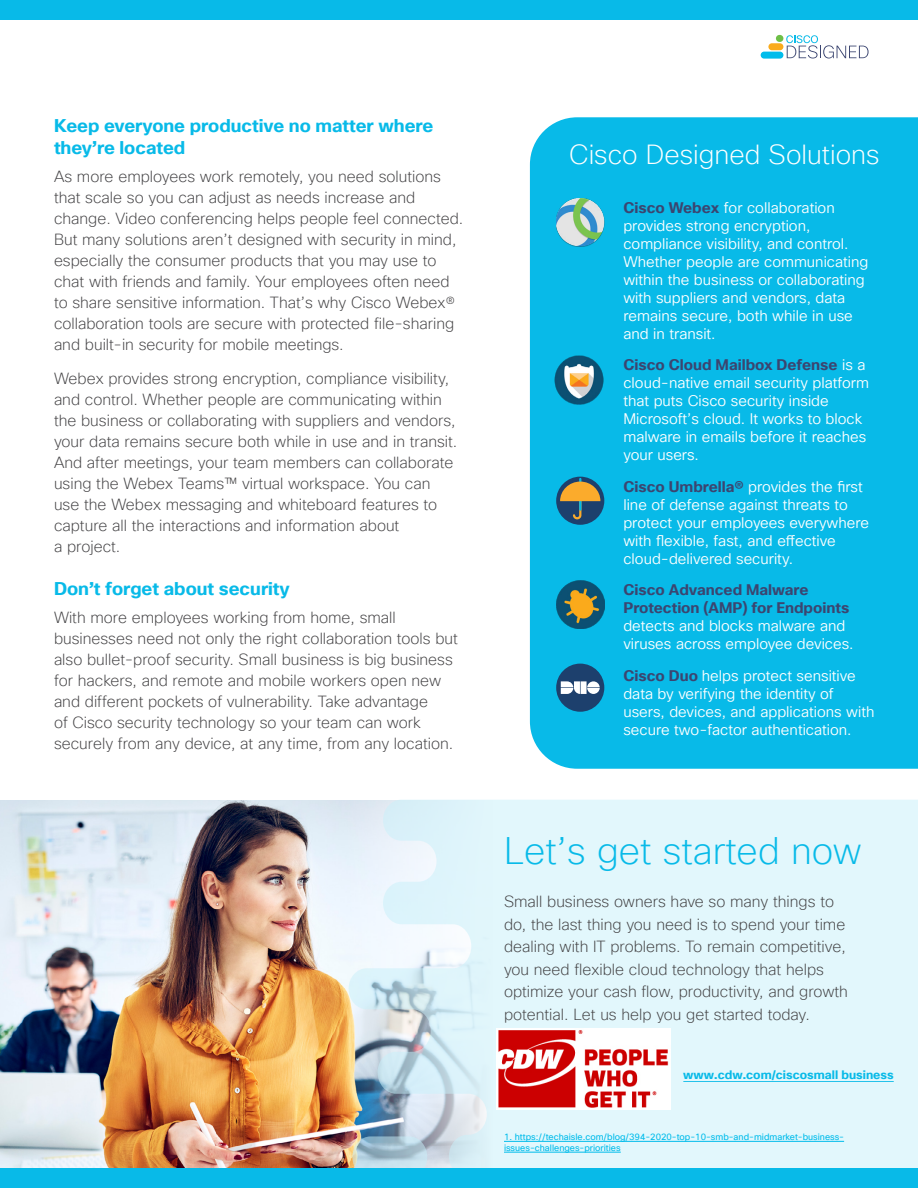
<style>
.page{position:relative;width:918px;height:1188px;background:#fff}
.page>*{position:absolute;margin:0;border:0;box-sizing:border-box;transform-origin:0 0}
.t1{font:200 37.5px "Cisco Sans TT";color:#08bae8}
.t2{font:200 27px "Cisco Sans TT";color:#fff}
.t3{font:700 18px/22.5px "Cisco Sans TT";color:#08bae8}
.t4{font:200 15.75px/21px "Cisco Sans TT";color:#414042}
.t5{font:15px/18px "Cisco Sans TT Light";color:#fff}
.t6{font:700 15px/18px "Cisco Sans TT";color:#3b4570}
.t7{font:700 12px "Cisco Sans TT";color:#08bae8}
.t8{font:9px/10.8px "Cisco Sans TT";color:#00bceb}
.s1{font-family:"Cisco Sans TT";font-weight:700;color:#3b4570}
.s2{font-family:"Cisco Sans TT Light";font-weight:400;color:#fff}
</style>
<div class="page">
<img style="left:0;top:800px;width:326px;height:368px">
<svg style="left:326px;top:800px;width:23px;height:368px"></svg>
<svg style="left:349px;top:800px;width:569px;height:368px;background:#def2f7"></svg>
<div style="left:530px;top:117px;width:388px;height:652px;background:#08bae8"></div>
<svg style="left:786px;top:35px;width:83px;height:23px"></svg>
<div style="left:761px;top:52px;width:22px;height:7px;background:#00bceb;border-radius:4px"></div>
<div style="left:768px;top:43px;width:15px;height:7px;background:#faab1c;border-radius:4px"></div>
<div style="left:776px;top:35px;width:7px;height:7px;background:#6ebf47;border-radius:4px"></div>
<div style="left:0;top:0;width:918px;height:19px;background:#08bae8"></div>
<img style="left:556px;top:198px;width:48px;height:48px">
<div style="left:556px;top:477px;width:48px;height:48px;background:#1d406d;border-radius:50%"></div>
<hr style="left:579px;top:479px;width:2px;height:31px;background:#01bcea">
<svg style="left:560px;top:482px;width:40px;height:39px"></svg>
<div style="left:556px;top:664px;width:48px;height:48px;background:#1d406d;border-radius:50%"></div>
<svg style="left:561px;top:681px;width:39px;height:13px"></svg>
<img style="left:556px;top:580px;width:48px;height:48px">
<img style="left:548px;top:351px;width:65px;height:57px">
<div style="left:0;top:1168px;width:918px;height:20px;background:#08bae8"></div>
<hr style="left:504px;top:1141px;width:340px;height:1px;background:#00bceb">
<hr style="left:504px;top:1152px;width:117px;height:1px;background:#00bceb">
<hr style="left:683px;top:1081px;width:211px;height:1px;background:#08bae8">
<img style="left:497px;top:1028px;width:173px;height:81px">
<p class="t3" style="left:54px;top:114px;width:381px">Keep everyone productive no matter where they’re located</p>
<p class="t4" style="left:54px;top:166px;width:411px">As more employees work remotely, you need solutions that scale so you can adjust as needs increase and change. Video conferencing helps people feel connected.<br>But many solutions aren’t designed with security in mind, especially the consumer products that you may use to chat with friends and family. Your employees often need to share sensitive information. That’s why Cisco Webex® collaboration tools are secure with protected file-sharing and built-in security for mobile meetings.</p>
<p class="t4" style="left:54px;top:369px;width:405px">Webex provides strong encryption, compliance visibility, and control. Whether people are communicating within the business or collaborating with suppliers and vendors, your data remains secure both while in use and in transit.<br>And after meetings, your team members can collaborate using the Webex Teams™ virtual workspace. You can use the Webex messaging and whiteboard features to capture all the interactions and information about<br>a project.</p>
<p class="t3" style="left:54px;top:578px;width:237px">Don’t forget about security</p>
<p class="t4" style="left:54px;top:607px;width:406px">With more employees working from home, small businesses need not only the right collaboration tools but also bullet-proof security. Small business is big business for hackers, and remote and mobile workers open new and different pockets of vulnerability. Take advantage<br>of Cisco security technology so your team can work securely from any device, at any time, from any location.</p>
<h2 class="t2" style="left:569px;top:137px;width:312px">Cisco Designed Solutions</h2>
<p class="t5" style="left:623px;top:199px;width:247px"><span class="s1">Cisco Webex</span> for collaboration provides strong encryption, compliance visibility, and control.<br>Whether people are communicating within the business or collaborating with suppliers and vendors, data remains secure, both while in use and in transit.</p>
<p class="t6" style="left:623px;top:356px;width:244px">Cisco Cloud Mailbox Defense <span class="s2">is a</span></p>
<p class="t5" style="left:623px;top:375px;width:247px">cloud-native email security platform that puts Cisco security inside<br>Microsoft’s cloud. It works to block malware in emails before it reaches your users.</p>
<p class="t5" style="left:623px;top:478px;width:247px"><span class="s1">Cisco Umbrella®</span> provides the first line of defense against threats to protect your employees everywhere with flexible, fast, and effective cloud-delivered security.</p>
<p class="t6" style="left:623px;top:581px;width:227px">Cisco Advanced Malware<br>Protection (AMP) for Endpoints</p>
<p class="t5" style="left:623px;top:618px;width:232px">detects and blocks malware and viruses across employee devices.</p>
<p class="t5" style="left:623px;top:667px;width:253px"><span class="s1">Cisco Duo</span> helps protect sensitive data by verifying the identity of users, devices, and applications with secure two-factor authentication.</p>
<h1 class="t1" style="left:504px;top:827px;width:359px">Let’s get started now</h1>
<p class="t4" style="left:504px;top:891px;width:346px;line-height:22.5px">Small business owners have so many things to do, the last thing you need is to spend your time dealing with IT problems. To remain competitive, you need flexible cloud technology that helps optimize your cash flow, productivity, and growth potential. Let us help you get started today.</p>
<p class="t7" style="left:683px;top:1067px;width:212px">www.cdw.com/ciscosmall business</p>
<p class="t8" style="left:504px;top:1132px;width:342px">1. https://techaisle.com/blog/394-2020-top-10-smb-and-midmarket-business&shy;issues-challenges-priorities</p>
</div>
